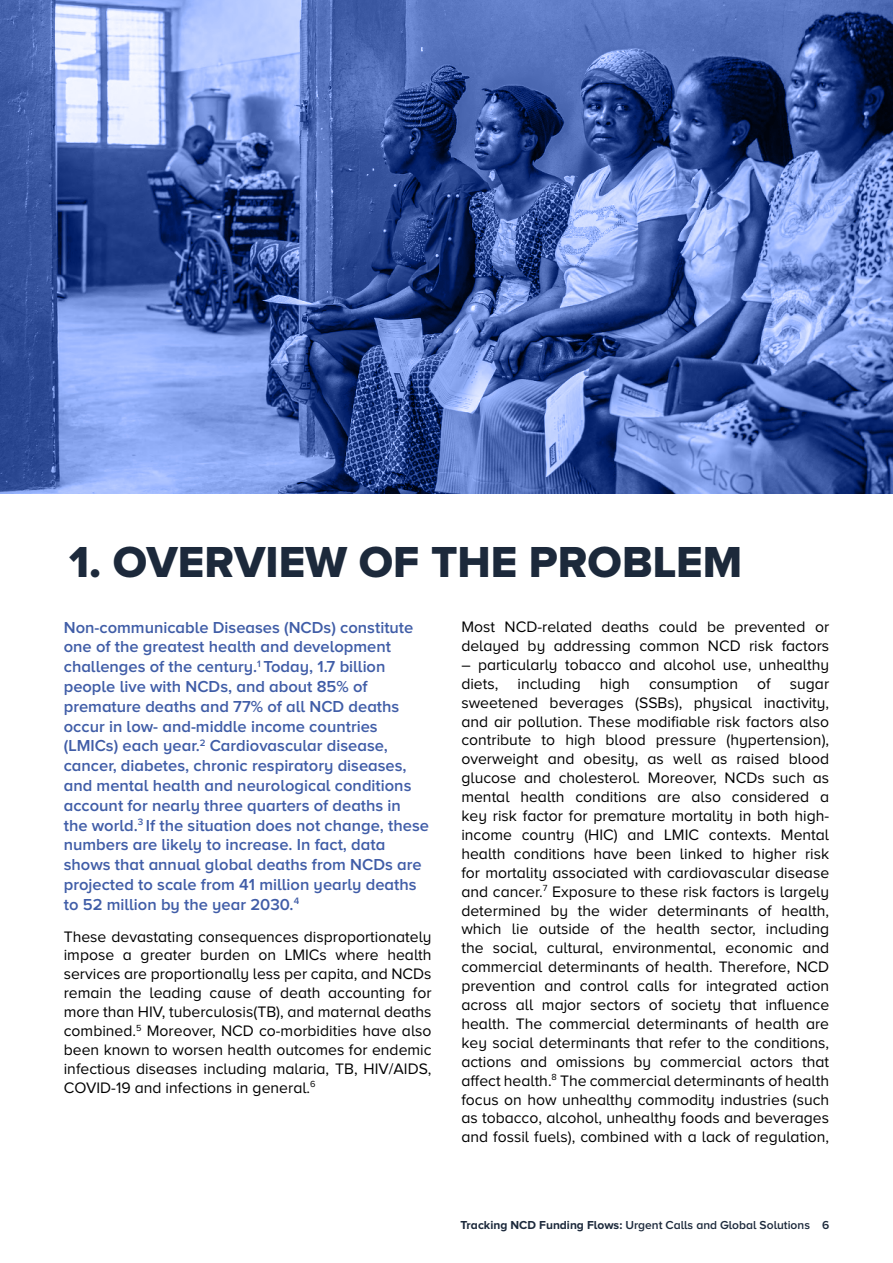
<style>
.page{position:relative;width:893px;height:1263px;background:#fff}
.page>*{position:absolute;margin:0;border:0;box-sizing:border-box;transform-origin:0 0}
.t1{font:45px "Proxima Nova A Extrabld";color:#1c293b}
.t2{font:600 16.5px/19.8px "Proxima Nova A";color:#405da7}
.t3{font:15.75px/18.9px "Proxima Nova A";color:#000;text-align:justify}
.t4{font:600 12px "Proxima Nova A";color:#1c293b}
.s1{font-weight:700}
</style>
<div class="page">
<img style="left:0;top:0;width:893px;height:493px">
<h1 class="t1" style="left:69px;top:536px;width:675px">1. OVERVIEW OF THE PROBLEM</h1>
<p class="t2" style="left:64px;top:617px;width:367px">Non-communicable Diseases (NCDs) constitute one of the greatest health and development challenges of the century.<sup>1</sup> Today, 1.7 billion people live with NCDs, and about 85% of premature deaths and 77% of all NCD deaths occur in low- and-middle income countries (LMICs) each year.<sup>2</sup> Cardiovascular disease, cancer, diabetes, chronic respiratory diseases, and mental health and neurological conditions account for nearly three quarters of deaths in<br>the world.<sup>3</sup> If the situation does not change, these numbers are likely to increase. In fact, data shows that annual global deaths from NCDs are projected to scale from 41 million yearly deaths to 52 million by the year 2030.<sup>4</sup></p>
<p class="t3" style="left:64px;top:926px;width:369px">These devastating consequences disproportionately impose a greater burden on LMICs where health services are proportionally less per capita, and NCDs remain the leading cause of death accounting for more than HIV, tuberculosis(TB), and maternal deaths combined.<sup>5</sup> Moreover, NCD co-morbidities have also been known to worsen health outcomes for endemic infectious diseases including malaria, TB, HIV/AIDS, COVID-19 and infections in general.<sup>6</sup></p>
<p class="t3" style="left:461px;top:617px;width:369px">Most NCD-related deaths could be prevented or delayed by addressing common NCD risk factors</p>
<p class="t3" style="left:461px;top:655px;width:369px">– particularly tobacco and alcohol use, unhealthy diets, including high consumption of sugar sweetened beverages (SSBs), physical inactivity, and air pollution. These modifiable risk factors also contribute to high blood pressure (hypertension), overweight and obesity, as well as raised blood glucose and cholesterol. Moreover, NCDs such as mental health conditions are also considered a key risk factor for premature mortality in both high&shy;income country (HIC) and LMIC contexts. Mental health conditions have been linked to higher risk for mortality associated with cardiovascular disease and cancer.<sup>7</sup> Exposure to these risk factors is largely determined by the wider determinants of health, which lie outside of the health sector, including the social, cultural, environmental, economic and commercial determinants of health. Therefore, NCD prevention and control calls for integrated action across all major sectors of society that influence health. The commercial determinants of health are key social determinants that refer to the conditions, actions and omissions by commercial actors that affect health.<sup>8</sup> The commercial determinants of health focus on how unhealthy commodity industries (such as tobacco, alcohol, unhealthy foods and beverages and fossil fuels), combined with a lack of regulation,</p>
<p class="t4" style="left:460px;top:1218px;width:370px"><span class="s1">Tracking NCD Funding Flows:</span> Urgent Calls and Global Solutions 6</p>
</div>
